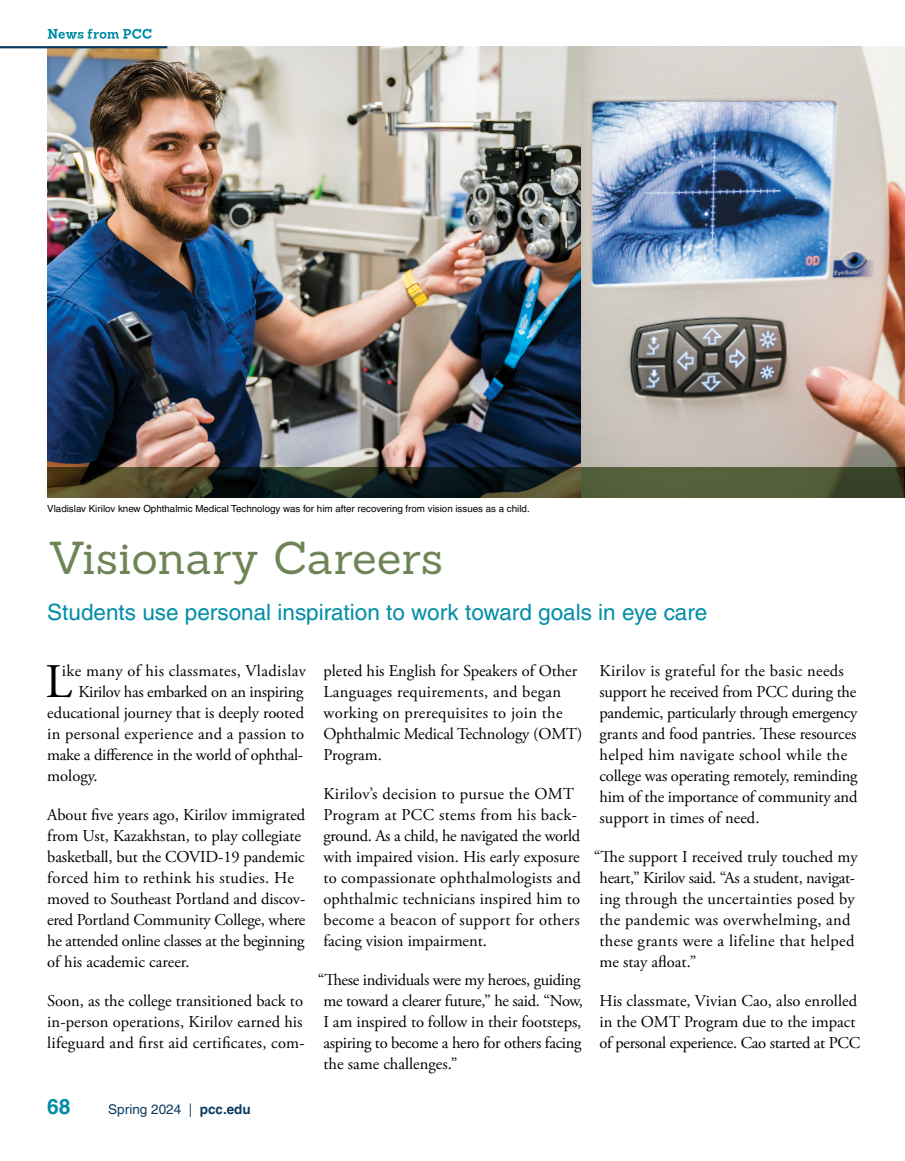
<style>
.page{position:relative;width:905px;height:1161px;background:#fff}
.page>*{position:absolute;margin:0;border:0;box-sizing:border-box;transform-origin:0 0}
.t1{font:48.15px "Adobe Garamond Pro";color:#000}
.t2{font:45px "Sanchez";letter-spacing:.01em;color:#6f8456}
.t3{font:22.5px "Helvetica LT Pro";color:#008da8}
.t4{font:700 21px "Helvetica LT Pro";color:#008da8}
.t5{font:16.5px/21px "Adobe Garamond Pro";color:#000}
.t6{font:16.5px/21px "Adobe Garamond Pro";letter-spacing:-.02em;color:#000}
.t7{font:16.5px "Adobe Garamond Pro";letter-spacing:.02em;color:#000}
.t8{font:13.5px "Helvetica LT Pro";color:#0b3b60}
.t9{font:9.75px "Helvetica LT Pro";color:#000}
.s1{font-weight:700}
</style>
<div class="page">
<img style="left:47px;top:46px;width:857px;height:421px">
<svg style="left:47px;top:467px;width:857px;height:31px;background:#383f29"></svg>
<hr style="left:904px;top:467px;width:1px;height:31px;background:#6f8456">
<hr style="left:0;top:46px;width:167px;height:2px;background:#0b3b60">
<svg style="left:48px;top:29px;width:104px;height:10px"></svg>
<p class="t9" style="left:47px;top:503px;width:484px">Vladislav Kirilov knew Ophthalmic Medical Technology was for him after recovering from vision issues as a child.</p>
<h1 class="t2" style="left:48px;top:529px;width:397px">Visionary Careers</h1>
<h3 class="t3" style="left:47px;top:599px;width:661px">Students use personal inspiration to work toward goals in eye care</h3>
<p class="t7" style="left:62px;top:661px;width:245px">ike many of his classmates, Vladislav</p>
<p class="t5" style="left:599px;top:661px;width:259px">Kirilov is grateful for the basic needs support he received from PCC during the pandemic, particularly through emergency grants and food pantries. Tese resources helped him navigate school while the college was operating remotely, reminding him of the importance of community and support in times of need.</p>
<p class="t5" style="left:599px;top:847px;width:259px;text-indent:-6px">“Te support I received truly touched my heart,” Kirilov said. “As a student, navigat&shy;ing through the uncertainties posed by the pandemic was overwhelming, and these grants were a lifeline that helped me stay afoat.”</p>
<p class="t5" style="left:599px;top:991px;width:262px">His classmate, Vivian Cao, also enrolled in the OMT Program due to the impact of personal experience. Cao started at PCC</p>
<p class="t5" style="left:323px;top:661px;width:260px">pleted his English for Speakers of Other<br>Languages requirements, and began working on prerequisites to join the<br>Ophthalmic Medical Technology (OMT)<br>Program.</p>
<p class="t5" style="left:323px;top:784px;width:259px">Kirilov’s decision to pursue the OMT Program at PCC stems from his back&shy;ground. As a child, he navigated the world with impaired vision. His early exposure to compassionate ophthalmologists and ophthalmic technicians inspired him to become a beacon of support for others facing vision impairment.</p>
<p class="t6" style="left:323px;top:970px;width:261px;text-indent:-6px">“Tese individuals were my heroes, guiding me toward a clearer future,” he said. “Now, I am inspired to follow in their footsteps, aspiring to become a hero for others facing the same challenges.”</p>
<p class="t1" style="left:46px;top:653px;width:28px">L</p>
<p class="t5" style="left:47px;top:682px;width:258px;text-align:justify;text-indent:31px">Kirilov has embarked on an inspiring educational journey that is deeply rooted in personal experience and a passion to make a diference in the world of ophthal&shy;mology.</p>
<p class="t5" style="left:47px;top:805px;width:259px">About fve years ago, Kirilov immigrated from Ust, Kazakhstan, to play collegiate basketball, but the COVID-19 pandemic forced him to rethink his studies. He moved to Southeast Portland and discov&shy;ered Portland Community College, where he attended online classes at the beginning of his academic career.</p>
<p class="t5" style="left:47px;top:991px;width:259px">Soon, as the college transitioned back to in-person operations, Kirilov earned his lifeguard and frst aid certifcates, com-</p>
<p class="t4" style="left:47px;top:1094px;width:25px">68</p>
<p class="t8" style="left:108px;top:1101px;width:144px">Spring 2024 | <span class="s1">pcc.edu</span></p>
</div>
